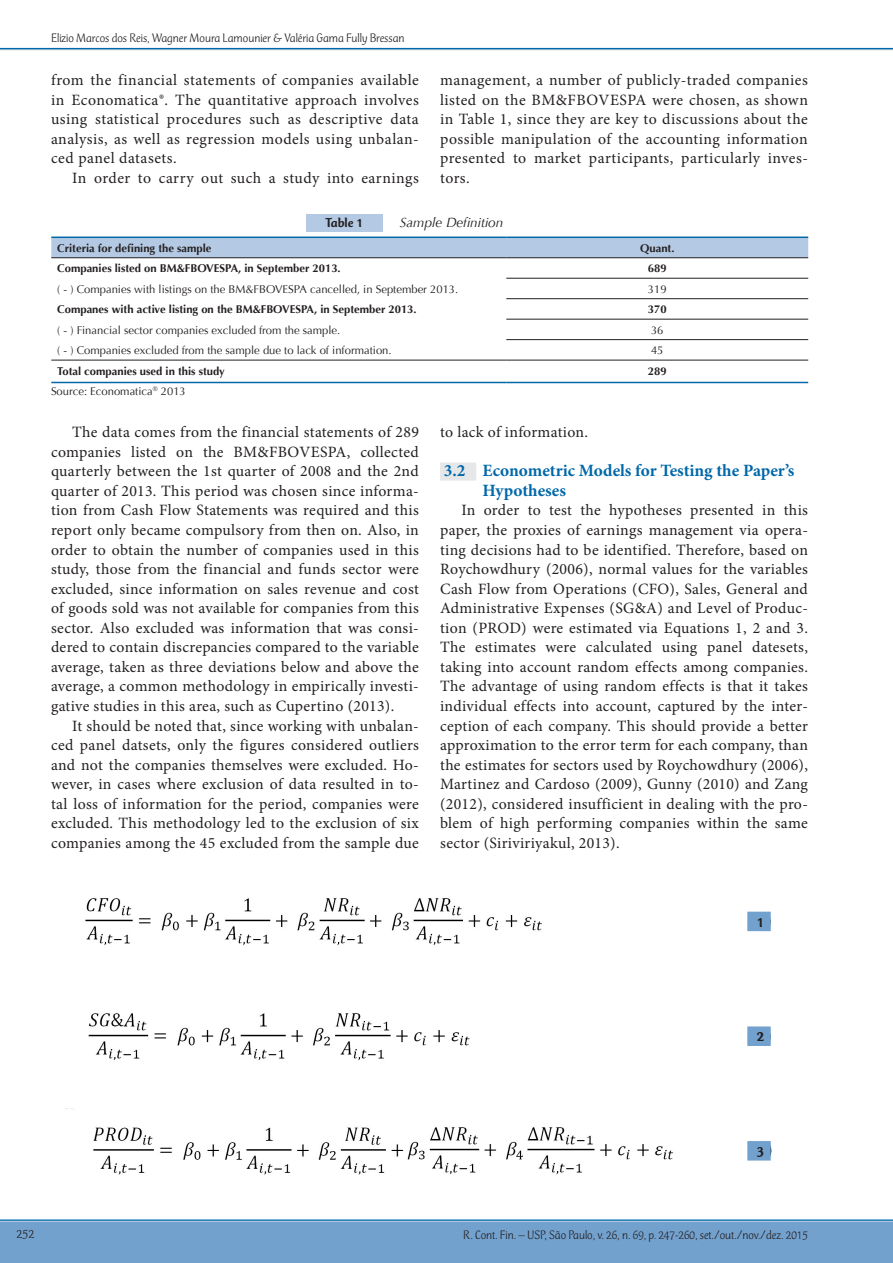
<style>
.page{position:relative;width:893px;height:1263px;background:#fff}
.page>*{position:absolute;margin:0;border:0;box-sizing:border-box;transform-origin:0 0}
._02-Sub-Peso_2{font:700 17.25px/19.5px "Minion Pro";color:#0068a9}
._02-Text-miolo{font:15.75px/19.5px "Minion Pro";letter-spacing:.02em;color:#231f20;text-align:justify}
._03-Text-Fórmula{font:500 15px "CT Mercurius Std";color:#231f20}
._03-Fonte-Fig_Tab_Qu{font:italic 13.5px "Optima";color:#231f20}
.t1{font:500 13.5px "CT Mercurius Std";color:#231f20}
.t2{font:300 13.5px "CT Mercurius Std";color:#231f20}
.t3{font:300 12.75px "CT Mercurius Std";color:#231f20}
._03-Tab_Quadro-Miolo{font:700 11.25px "Optima";color:#231f20}
._03-Tab_Quadro-Miolo-2{font:11.25px "Optima";color:#231f20}
._03-Tabela_Quadro-Ti{font:11.25px "Optima";color:#231f20}
</style>
<div class="page">
<hr style="left:0;top:49px;width:893px;height:1px;background:#e6e7e9">
<hr style="left:0;top:48px;width:893px;height:1px;background:#0068a9">
<div style="left:0;top:1221px;width:893px;height:42px;background:#73a1ce"></div>
<hr style="left:0;top:1219px;width:893px;height:2px;background:#1c7bb7">
<img style="left:85px;top:898px;width:686px;height:48px">
<img style="left:88px;top:1013px;width:382px;height:48px">
<img style="left:93px;top:1127px;width:679px;height:48px">
<div style="left:747px;top:912px;width:24px;height:19px;background:#73a1ce"></div>
<div style="left:747px;top:1026px;width:24px;height:20px;background:#73a1ce"></div>
<div style="left:747px;top:1141px;width:24px;height:19px;background:#73a1ce"></div>
<div style="left:51px;top:238px;width:757px;height:19px;background:#b4c9e3"></div>
<hr style="left:51px;top:237px;width:455px;height:1px;background:#0068a9">
<hr style="left:506px;top:237px;width:302px;height:1px;background:#0068a9">
<hr style="left:506px;top:382px;width:302px;height:1px;background:#0068a9">
<hr style="left:506px;top:278px;width:302px;height:1px;background:#231f20">
<hr style="left:506px;top:298px;width:302px;height:1px;background:#231f20">
<hr style="left:506px;top:319px;width:302px;height:1px;background:#231f20">
<hr style="left:506px;top:339px;width:302px;height:1px;background:#231f20">
<hr style="left:506px;top:360px;width:302px;height:1px;background:#231f20">
<hr style="left:506px;top:257px;width:302px;height:1px;background:#231f20">
<hr style="left:51px;top:360px;width:455px;height:1px;background:#231f20">
<hr style="left:51px;top:382px;width:455px;height:1px;background:#0068a9">
<hr style="left:51px;top:257px;width:455px;height:1px;background:#231f20">
<div style="left:306px;top:214px;width:76px;height:18px;background:#b4c9e3"></div>
<div style="left:440px;top:462px;width:36px;height:18px;background:#e6e7e9"></div>
<p class="t3" style="left:51px;top:32px;width:355px">Elizio Marcos dos Reis, Wagner Moura Lamounier &amp; Valéria Gama Fully Bressan</p>
<p class="_02-Text-miolo" style="left:51px;top:70px;width:369px">from the financial statements of companies available in Economatica®. The quantitative approach involves using statistical procedures such as descriptive data analysis, as well as regression models using unbalan&shy;ced panel datasets.</p>
<p class="_02-Text-miolo" style="left:72px;top:168px;width:348px">In order to carry out such a study into earnings</p>
<p class="_02-Text-miolo" style="left:440px;top:70px;width:369px">management, a number of publicly-traded companies listed on the BM&amp;FBOVESPA were chosen, as shown in Table 1, since they are key to discussions about the possible manipulation of the accounting information presented to market participants, particularly inves&shy;tors.</p>
<p class="t1" style="left:325px;top:215px;width:39px">Table 1</p>
<p class="_03-Fonte-Fig_Tab_Qu" style="left:400px;top:214px;width:105px">Sample Definition</p>
<p class="_03-Tab_Quadro-Miolo" style="left:57px;top:241px;width:156px">Criteria for defining the sample</p>
<p class="_03-Tab_Quadro-Miolo" style="left:640px;top:241px;width:36px">Quant.</p>
<p class="_03-Tab_Quadro-Miolo" style="left:57px;top:262px;width:285px">Companies listed on BM&amp;FBOVESPA, in September 2013.</p>
<p class="_03-Tab_Quadro-Miolo-2" style="left:57px;top:282px;width:402px">( - ) Companies with listings on the BM&amp;FBOVESPA cancelled, in September 2013.</p>
<p class="_03-Tab_Quadro-Miolo" style="left:57px;top:303px;width:361px">Companes with active listing on the BM&amp;FBOVESPA, in September 2013.</p>
<p class="_03-Tab_Quadro-Miolo" style="left:648px;top:262px;width:20px">689</p>
<p class="_03-Tab_Quadro-Miolo-2" style="left:648px;top:282px;width:20px">319</p>
<p class="_03-Tab_Quadro-Miolo" style="left:648px;top:303px;width:20px">370</p>
<p class="_03-Tabela_Quadro-Ti" style="left:57px;top:323px;width:285px">( - ) Financial sector companies excluded from the sample.</p>
<p class="_03-Tab_Quadro-Miolo-2" style="left:651px;top:323px;width:14px">36</p>
<p class="_03-Tab_Quadro-Miolo-2" style="left:57px;top:344px;width:336px">( - ) Companies excluded from the sample due to lack of information.</p>
<p class="_03-Tab_Quadro-Miolo-2" style="left:651px;top:344px;width:14px">45</p>
<p class="_03-Tab_Quadro-Miolo" style="left:57px;top:364px;width:169px">Total companies used in this study</p>
<p class="_03-Tab_Quadro-Miolo" style="left:648px;top:364px;width:20px">289</p>
<p class="_03-Tab_Quadro-Miolo-2" style="left:51px;top:385px;width:136px">Source: Economatica<sup>®</sup> 2013</p>
<p class="_02-Text-miolo" style="left:51px;top:422px;width:369px;text-indent:21px">The data comes from the financial statements of 289 companies listed on the BM&amp;FBOVESPA, collected quarterly between the 1st quarter of 2008 and the 2nd quarter of 2013. This period was chosen since informa&shy;tion from Cash Flow Statements was required and this report only became compulsory from then on. Also, in order to obtain the number of companies used in this study, those from the financial and funds sector were excluded, since information on sales revenue and cost of goods sold was not available for companies from this sector. Also excluded was information that was consi&shy;dered to contain discrepancies compared to the variable average, taken as three deviations below and above the average, a common methodology in empirically investi&shy;gative studies in this area, such as Cupertino (2013).</p>
<p class="_02-Text-miolo" style="left:51px;top:716px;width:369px;text-indent:21px">It should be noted that, since working with unbalan&shy;ced panel datsets, only the figures considered outliers and not the companies themselves were excluded. Ho&shy;wever, in cases where exclusion of data resulted in to&shy;tal loss of information for the period, companies were excluded. This methodology led to the exclusion of six companies among the 45 excluded from the sample due</p>
<p class="_02-Text-miolo" style="left:440px;top:422px;width:149px">to lack of information.</p>
<p class="_02-Sub-Peso_2" style="left:483px;top:461px;width:313px;text-indent:-39px">3.2 Econometric Models for Testing the Paper’s<br>Hypotheses</p>
<p class="_02-Text-miolo" style="left:440px;top:501px;width:369px;text-indent:21px">In order to test the hypotheses presented in this paper, the proxies of earnings management via opera&shy;ting decisions had to be identified. Therefore, based on Roychowdhury (2006), normal values for the variables Cash Flow from Operations (CFO), Sales, General and Administrative Expenses (SG&amp;A) and Level of Produc&shy;tion (PROD) were estimated via Equations 1, 2 and 3.<br>The estimates were calculated using panel datesets, taking into account random effects among companies.<br>The advantage of using random effects is that it takes individual effects into account, captured by the inter&shy;ception of each company. This should provide a better approximation to the error term for each company, than the estimates for sectors used by Roychowdhury (2006), Martinez and Cardoso (2009), Gunny (2010) and Zang (2012), considered insufficient in dealing with the pro&shy;blem of high performing companies within the same sector (Siriviriyakul, 2013).</p>
<p class="_03-Text-Fórmula" style="left:757px;top:914px;width:9px">1</p>
<p class="_03-Text-Fórmula" style="left:757px;top:1028px;width:9px">2</p>
<p class="_03-Text-Fórmula" style="left:757px;top:1143px;width:9px">3</p>
<p class="t2" style="left:17px;top:1227px;width:19px">252</p>
<p class="t3" style="left:463px;top:1228px;width:346px">R. Cont. Fin. – USP, São Paulo, v. 26, n. 69, p. 247-260, set./out./nov./dez. 2015</p>
</div>
